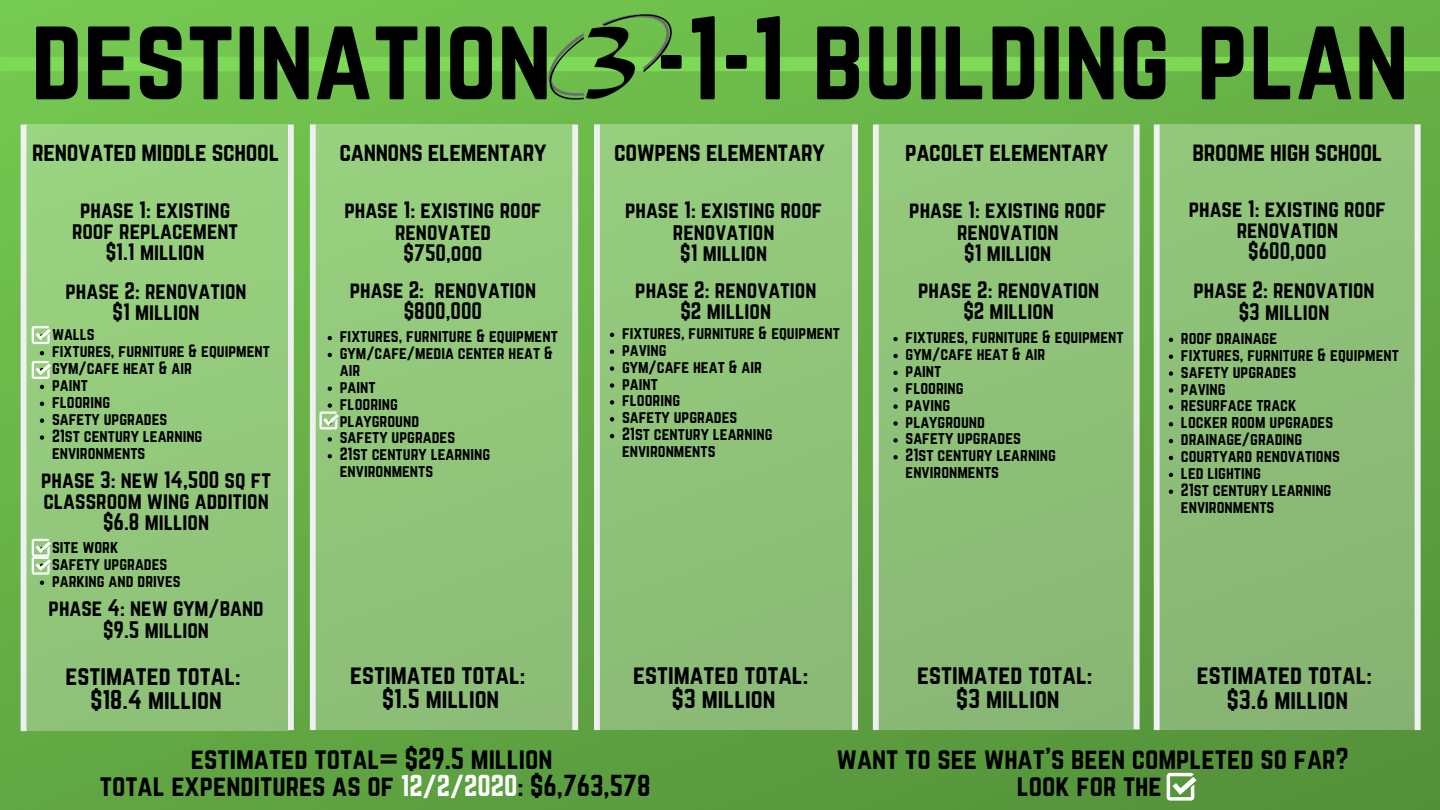
<style>
.page{position:relative;width:1440px;height:810px;background:#fff}
.page>*{position:absolute;margin:0;border:0;box-sizing:border-box;transform-origin:0 0}
.t1{font:104px "Norwester";color:#000}
.t2{font:26.7px/27px "Norwester";color:#000;text-align:center}
.t3{font:24px/24.2px "Norwester";color:#000;text-align:center}
.t4{font:23.4px "Norwester";letter-spacing:-.015em;color:#000}
.t5{font:21px/21.1px "Norwester";color:#000;text-align:center}
.t6{font:15.7px/16.9px "Norwester";color:#000}
.s1{color:#fff}
</style>
<div class="page">
<img style="left:0;top:0;width:1440px;height:810px">
<div style="left:0;top:57px;width:1440px;height:14px;background:#7ed957"></div>
<img style="left:546px;top:11px;width:129px;height:92px">
<div style="left:25px;top:125px;width:264px;height:606px;background:#93ca7d"></div>
<svg style="left:288px;top:124px;width:6px;height:606px"></svg>
<div style="left:21px;top:124px;width:5px;height:607px;background:#eff0f2"></div>
<div style="left:1154px;top:124px;width:6px;height:606px;background:#eff0f2"></div>
<div style="left:1157px;top:125px;width:263px;height:605px;background:#8cbd77"></div>
<div style="left:1415px;top:124px;width:5px;height:606px;background:#eff0f2"></div>
<div style="left:310px;top:125px;width:264px;height:605px;background:#91c77a"></div>
<svg style="left:572px;top:124px;width:6px;height:606px"></svg>
<div style="left:595px;top:125px;width:263px;height:605px;background:#90c37a"></div>
<svg style="left:852px;top:124px;width:6px;height:606px;background:#eceeee"></svg>
<svg style="left:594px;top:124px;width:6px;height:606px;background:#eceeef"></svg>
<div style="left:876px;top:125px;width:264px;height:605px;background:#8ec078"></div>
<div style="left:1134px;top:125px;width:5px;height:604px;background:#eff0f2"></div>
<svg style="left:873px;top:124px;width:6px;height:606px"></svg>
<svg style="left:1167px;top:773px;width:30px;height:28px"></svg>
<svg style="left:40px;top:351px;width:4px;height:4px"></svg>
<svg style="left:40px;top:385px;width:4px;height:4px"></svg>
<svg style="left:40px;top:402px;width:4px;height:4px"></svg>
<svg style="left:40px;top:419px;width:4px;height:4px"></svg>
<svg style="left:40px;top:435px;width:4px;height:5px"></svg>
<svg style="left:32px;top:326px;width:19px;height:18px"></svg>
<svg style="left:40px;top:581px;width:4px;height:4px"></svg>
<svg style="left:1169px;top:338px;width:4px;height:4px"></svg>
<svg style="left:1169px;top:355px;width:4px;height:4px"></svg>
<svg style="left:1169px;top:371px;width:4px;height:5px"></svg>
<svg style="left:1169px;top:388px;width:4px;height:5px"></svg>
<svg style="left:1169px;top:405px;width:4px;height:5px"></svg>
<svg style="left:1169px;top:422px;width:4px;height:4px"></svg>
<svg style="left:1169px;top:439px;width:4px;height:4px"></svg>
<svg style="left:1169px;top:456px;width:4px;height:4px"></svg>
<svg style="left:1169px;top:473px;width:4px;height:4px"></svg>
<svg style="left:1169px;top:490px;width:4px;height:4px"></svg>
<svg style="left:610px;top:333px;width:4px;height:4px"></svg>
<svg style="left:610px;top:350px;width:4px;height:4px"></svg>
<svg style="left:610px;top:366px;width:4px;height:5px"></svg>
<svg style="left:610px;top:383px;width:4px;height:5px"></svg>
<svg style="left:610px;top:400px;width:4px;height:5px"></svg>
<svg style="left:610px;top:417px;width:4px;height:4px"></svg>
<svg style="left:610px;top:434px;width:4px;height:4px"></svg>
<svg style="left:893px;top:337px;width:5px;height:4px"></svg>
<svg style="left:893px;top:354px;width:5px;height:4px"></svg>
<svg style="left:893px;top:371px;width:5px;height:4px"></svg>
<svg style="left:893px;top:388px;width:5px;height:4px"></svg>
<svg style="left:893px;top:404px;width:5px;height:5px"></svg>
<svg style="left:893px;top:421px;width:5px;height:5px"></svg>
<svg style="left:893px;top:438px;width:5px;height:5px"></svg>
<svg style="left:893px;top:455px;width:5px;height:4px"></svg>
<svg style="left:32px;top:361px;width:19px;height:18px"></svg>
<svg style="left:32px;top:539px;width:19px;height:36px"></svg>
<svg style="left:310px;top:124px;width:29px;height:606px"></svg>
<h1 class="t1" style="left:31px;top:8px;width:1380px">DESTINATION -1-1 BUILDING PLAN</h1>
<h3 class="t4" style="left:32px;top:140px;width:248px">RENOVATED MIDDLE SCHOOL</h3>
<h3 class="t5" style="left:72px;top:200px;width:168px">PHASE 1: EXISTING<br>ROOF REPLACEMENT $1.1 MILLION</h3>
<h3 class="t5" style="left:65px;top:281px;width:183px">PHASE 2: RENOVATION $1 MILLION</h3>
<p class="t6" style="left:52px;top:326px;width:220px">WALLS<br>FIXTURES, FURNITURE &amp; EQUIPMENT<br>GYM/CAFE HEAT &amp; AIR<br>PAINT<br>FLOORING<br>SAFETY UPGRADES<br>21ST CENTURY LEARNING<br>ENVIRONMENTS</p>
<h3 class="t5" style="left:41px;top:470px;width:231px">PHASE 3: NEW 14,500 SQ FT<br>CLASSROOM WING ADDITION $6.8 MILLION</h3>
<p class="t6" style="left:52px;top:539px;width:130px">SITE WORK<br>SAFETY UPGRADES<br>PARKING AND DRIVES</p>
<h3 class="t5" style="left:49px;top:598px;width:217px">PHASE 4: NEW GYM/BAND $9.5 MILLION</h3>
<h3 class="t3" style="left:65px;top:665px;width:177px">ESTIMATED TOTAL: $18.4 MILLION</h3>
<h3 class="t4" style="left:339px;top:140px;width:209px">CANNONS ELEMENTARY</h3>
<h3 class="t4" style="left:1192px;top:140px;width:191px">BROOME HIGH SCHOOL</h3>
<h3 class="t4" style="left:614px;top:140px;width:212px">COWPENS ELEMENTARY</h3>
<h3 class="t4" style="left:905px;top:140px;width:205px">PACOLET ELEMENTARY</h3>
<h3 class="t5" style="left:344px;top:200px;width:199px">PHASE 1: EXISTING ROOF<br>RENOVATED<br>$750,OOO</h3>
<h3 class="t5" style="left:350px;top:280px;width:188px">PHASE 2: RENOVATION $800,000</h3>
<p class="t6" style="left:340px;top:328px;width:220px">FIXTURES, FURNITURE &amp; EQUIPMENT<br>GYM/CAFE/MEDIA CENTER HEAT &amp;<br>AIR<br>PAINT<br>FLOORING<br>PLAYGROUND<br>SAFETY UPGRADES<br>21ST CENTURY LEARNING<br>ENVIRONMENTS</p>
<h3 class="t5" style="left:625px;top:200px;width:199px">PHASE 1: EXISTING ROOF<br>RENOVATION<br>$1 MILLION</h3>
<h3 class="t5" style="left:635px;top:280px;width:183px">PHASE 2: RENOVATION $2 MILLION</h3>
<p class="t6" style="left:622px;top:325px;width:220px">FIXTURES, FURNITURE &amp; EQUIPMENT<br>PAVING<br>GYM/CAFE HEAT &amp; AIR<br>PAINT<br>FLOORING<br>SAFETY UPGRADES<br>21ST CENTURY LEARNING<br>ENVIRONMENTS</p>
<h3 class="t3" style="left:350px;top:663px;width:177px">ESTIMATED TOTAL: $1.5 MILLION</h3>
<h3 class="t3" style="left:633px;top:663px;width:177px">ESTIMATED TOTAL: $3 MILLION</h3>
<h3 class="t5" style="left:909px;top:200px;width:199px">PHASE 1: EXISTING ROOF<br>RENOVATION<br>$1 MILLION</h3>
<h3 class="t5" style="left:918px;top:280px;width:183px">PHASE 2: RENOVATION $2 MILLION</h3>
<p class="t6" style="left:906px;top:329px;width:220px">FIXTURES, FURNITURE &amp; EQUIPMENT<br>GYM/CAFE HEAT &amp; AIR<br>PAINT<br>FLOORING<br>PAVING<br>PLAYGROUND<br>SAFETY UPGRADES<br>21ST CENTURY LEARNING<br>ENVIRONMENTS</p>
<h3 class="t5" style="left:1189px;top:199px;width:199px">PHASE 1: EXISTING ROOF<br>RENOVATION<br>$600,OOO</h3>
<h3 class="t5" style="left:1193px;top:281px;width:183px">PHASE 2: RENOVATION $3 MILLION</h3>
<p class="t6" style="left:1181px;top:330px;width:220px">ROOF DRAINAGE<br>FIXTURES, FURNITURE &amp; EQUIPMENT<br>SAFETY UPGRADES<br>PAVING<br>RESURFACE TRACK<br>LOCKER ROOM UPGRADES<br>DRAINAGE/GRADING<br>COURTYARD RENOVATIONS<br>LED LIGHTING<br>21ST CENTURY LEARNING<br>ENVIRONMENTS</p>
<h3 class="t3" style="left:917px;top:663px;width:177px">ESTIMATED TOTAL: $3 MILLION</h3>
<h3 class="t3" style="left:1197px;top:664px;width:177px">ESTIMATED TOTAL: $3.6 MILLION</h3>
<h2 class="t2" style="left:100px;top:747px;width:552px">ESTIMATED TOTAL= $29.5 MILLION<br>TOTAL EXPENDITURES AS OF <span class="s1">12/2/2020</span>: $6,763,578</h2>
<h2 class="t2" style="left:837px;top:747px;width:514px">WANT TO SEE WHAT'S BEEN COMPLETED SO FAR?<br>LOOK FOR THE</h2>
</div>
